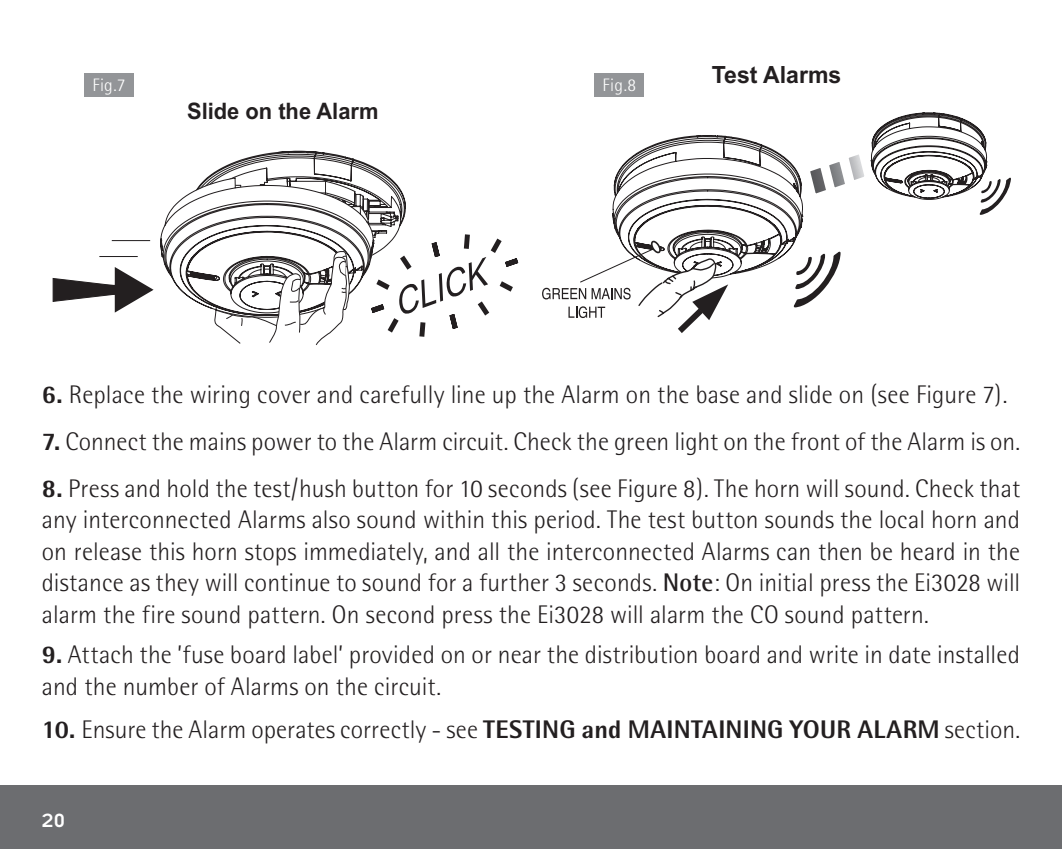
<style>
.page{position:relative;width:1062px;height:849px;background:#fff}
.page>*{position:absolute;margin:0;border:0;box-sizing:border-box;transform-origin:0 0}
.Body_Text{font:300 25.5px/31.5px "Rotis Semi Sans";letter-spacing:.005em;color:#231f20;text-align:justify}
.t1{font:700 23.7px "Arial";color:#231f20}
.t2{font:700 22.8px "Arial";color:#231f20;scale:.96 1}
.t3{font:21px "Insignia LT Std";color:#fff}
.Bildnumerierung{font:300 18px "Rotis Semi Sans";letter-spacing:.025em;color:#fff}
.s1{font-weight:800}
.s2{font-weight:700}
</style>
<div class="page">
<div style="left:0;top:785px;width:1061px;height:64px;background:#6c6d70"></div>
<svg style="left:53px;top:240px;width:100px;height:73px"></svg>
<svg style="left:160px;top:151px;width:358px;height:194px"></svg>
<svg style="left:542px;top:112px;width:468px;height:221px"></svg>
<div style="left:84px;top:73px;width:50px;height:24px;background:#939598"></div>
<div style="left:594px;top:73px;width:50px;height:24px;background:#939598"></div>
<p class="Bildnumerierung" style="left:92px;top:75px;width:35px">Fig.7</p>
<p class="Bildnumerierung" style="left:602px;top:75px;width:35px">Fig.8</p>
<p class="t2" style="left:187px;top:96px;width:201px">Slide on the Alarm</p>
<p class="t1" style="left:712px;top:59px;width:131px">Test Alarms</p>
<p class="Body_Text" style="left:42px;top:379px;width:967px"><span class="s1">6.</span> Replace the wiring cover and carefully line up the Alarm on the base and slide on (see Figure 7).</p>
<p class="Body_Text" style="left:42px;top:426px;width:979px"><span class="s1">7.</span> Connect the mains power to the Alarm circuit. Check the green light on the front of the Alarm is on.</p>
<p class="Body_Text" style="left:42px;top:472px;width:979px"><span class="s1">8.</span> Press and hold the test/hush button for 10 seconds (see Figure 8). The horn will sound. Check that any interconnected Alarms also sound within this period. The test button sounds the local horn and on release this horn stops immediately, and all the interconnected Alarms can then be heard in the distance as they will continue to sound for a further 3 seconds. <span class="s2">Note</span>: On initial press the Ei3028 will alarm the fire sound pattern. On second press the Ei3028 will alarm the CO sound pattern.</p>
<p class="Body_Text" style="left:42px;top:639px;width:979px"><span class="s1">9.</span> Attach the ’fuse board label’ provided on or near the distribution board and write in date installed and the number of Alarms on the circuit.</p>
<p class="Body_Text" style="left:42px;top:714px;width:979px"><span class="s1">10.</span> Ensure the Alarm operates correctly - see <span class="s1">TESTING and MAINTAINING YOUR ALARM</span> section.</p>
<p class="t3" style="left:42px;top:810px;width:25px">20</p>
</div>
